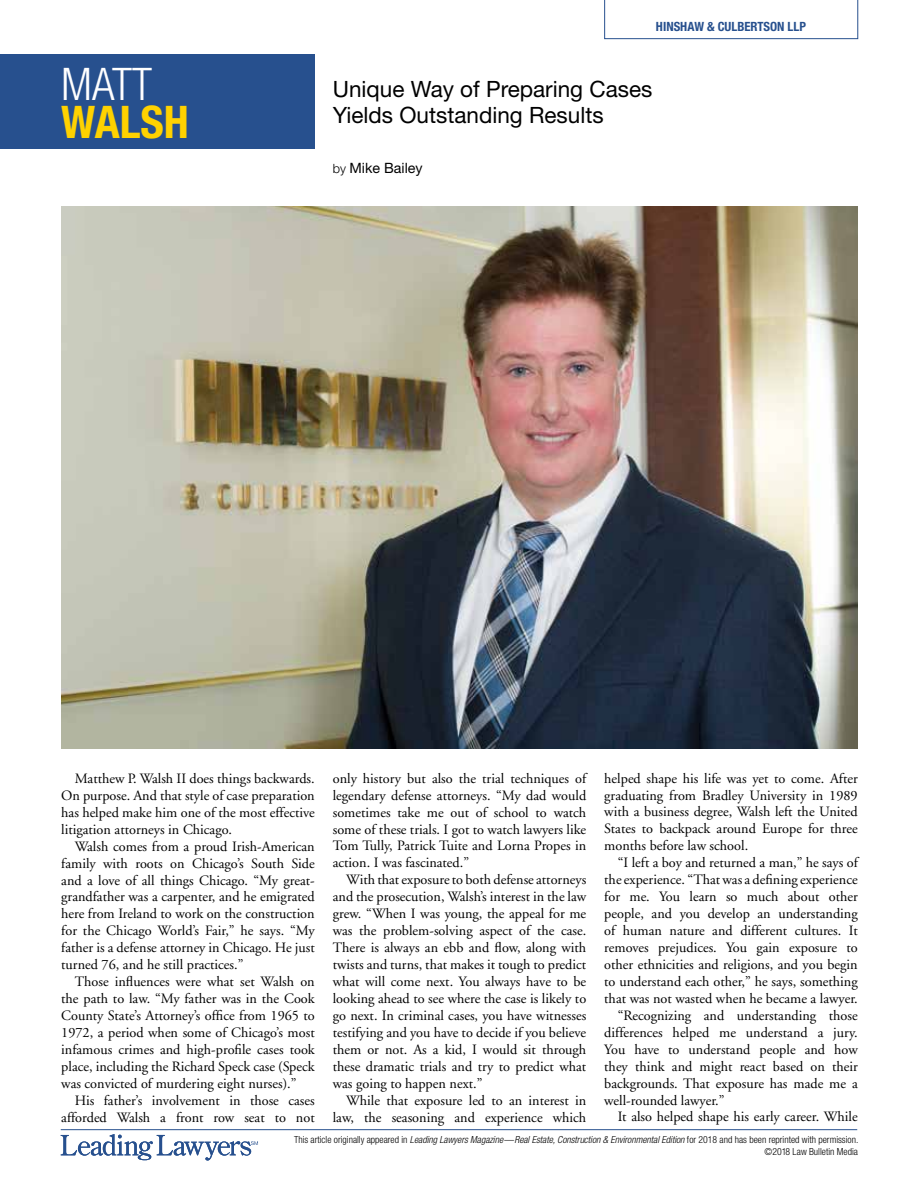
<style>
.page{position:relative;width:918px;height:1188px;background:#fff}
.page>*{position:absolute;margin:0;border:0;box-sizing:border-box;transform-origin:0 0}
.t1{font:700 condensed 45px "Helvetica Neue";color:#ffd200}
.t2{font:300 condensed 45px "Helvetica Neue";color:#fff}
.t3{font:22.5px/25.5px "Helvetica Neue";color:#000}
.t4{font:14.25px/17px "Adobe Garamond";color:#000;text-align:justify}
.t5{font:14.25px "Helvetica Neue";color:#000}
.t6{font:700 condensed 12.75px "Helvetica Neue";color:#27508e}
.t7{font:300 condensed 9.75px/11.7px "Helvetica Neue";color:#000;text-align:right}
.s1{font-weight:300;font-size:12.75px}
.s2{font-style:italic}
</style>
<div class="page">
<svg style="left:61px;top:1134px;width:197px;height:27px"></svg>
<hr style="left:61px;top:1129px;width:796px;height:1px;background:#27508e">
<svg style="left:604px;top:0;width:254px;height:39px"></svg>
<img style="left:61px;top:207px;width:797px;height:542px">
<div style="left:0;top:54px;width:315px;height:94px;background:#27508e"></div>
<h1 class="t2" style="left:61px;top:59px;width:92px">MATT</h1>
<h1 class="t1" style="left:61px;top:95px;width:129px">WALSH</h1>
<p class="t6" style="left:656px;top:18px;width:152px">HINSHAW &amp; CULBERTSON LLP</p>
<h2 class="t3" style="left:333px;top:76px;width:321px">Unique Way of Preparing Cases<br>Yields Outstanding Results</h2>
<p class="t5" style="left:333px;top:159px;width:91px"><span class="s1">by</span> Mike Bailey</p>
<p class="t4" style="left:61px;top:770px;width:255px;text-indent:13px">Matthew P. Walsh II does things backwards.<br>On purpose. And that style of case preparation has helped make him one of the most effective litigation attorneys in Chicago.</p>
<p class="t4" style="left:61px;top:838px;width:255px;text-indent:13px">Walsh comes from a proud Irish-American family with roots on Chicago’s South Side and a love of all things Chicago. “My great&shy;grandfather was a carpenter, and he emigrated here from Ireland to work on the construction for the Chicago World’s Fair,” he says. “My father is a defense attorney in Chicago. He just turned 76, and he still practices.”</p>
<p class="t4" style="left:61px;top:974px;width:255px;text-indent:13px">Those influences were what set Walsh on the path to law. “My father was in the Cook County State’s Attorney’s office from 1965 to 1972, a period when some of Chicago’s most infamous crimes and high-profile cases took place, including the Richard Speck case (Speck was convicted of murdering eight nurses).”</p>
<p class="t4" style="left:61px;top:1092px;width:255px;text-align:right">His father’s involvement in those cases afforded Walsh a front row seat to not</p>
<p class="t4" style="left:333px;top:770px;width:255px">only history but also the trial techniques of legendary defense attorneys. “My dad would sometimes take me out of school to watch some of these trials. I got to watch lawyers like Tom Tully, Patrick Tuite and Lorna Propes in action. I was fascinated.”</p>
<p class="t4" style="left:333px;top:872px;width:255px;text-indent:13px">With that exposure to both defense attorneys and the prosecution, Walsh’s interest in the law grew. “When I was young, the appeal for me was the problem-solving aspect of the case.<br>There is always an ebb and flow, along with twists and turns, that makes it tough to predict what will come next. You always have to be looking ahead to see where the case is likely to go next. In criminal cases, you have witnesses testifying and you have to decide if you believe them or not. As a kid, I would sit through these dramatic trials and try to predict what was going to happen next.”</p>
<p class="t4" style="left:333px;top:1092px;width:255px;text-align:right">While that exposure led to an interest in law, the seasoning and experience which</p>
<p class="t4" style="left:604px;top:770px;width:255px">helped shape his life was yet to come. After graduating from Bradley University in 1989 with a business degree, Walsh left the United States to backpack around Europe for three months before law school.</p>
<p class="t4" style="left:618px;top:855px;width:242px">“I left a boy and returned a man,” he says of</p>
<p class="t4" style="left:604px;top:872px;width:255px">the experience. “That was a defining experience</p>
<p class="t4" style="left:604px;top:889px;width:255px">for me. You learn so much about other</p>
<p class="t4" style="left:604px;top:906px;width:255px">people, and you develop an understanding</p>
<p class="t4" style="left:604px;top:922px;width:255px">of human nature and different cultures. It</p>
<p class="t4" style="left:604px;top:939px;width:255px">removes prejudices. You gain exposure to</p>
<p class="t4" style="left:604px;top:956px;width:255px">other ethnicities and religions, and you begin</p>
<p class="t4" style="left:604px;top:973px;width:255px">to understand each other,” he says, something</p>
<p class="t4" style="left:604px;top:990px;width:255px">that was not wasted when he became a lawyer.</p>
<p class="t4" style="left:618px;top:1007px;width:241px">“Recognizing and understanding those</p>
<p class="t4" style="left:604px;top:1024px;width:255px">differences helped me understand a jury.</p>
<p class="t4" style="left:604px;top:1041px;width:255px">You have to understand people and how</p>
<p class="t4" style="left:604px;top:1058px;width:255px">they think and might react based on their</p>
<p class="t4" style="left:604px;top:1075px;width:255px">backgrounds. That exposure has made me a</p>
<p class="t4" style="left:604px;top:1092px;width:122px">well-rounded lawyer.”</p>
<p class="t4" style="left:618px;top:1109px;width:241px">It also helped shape his early career. While</p>
<p class="t7" style="left:294px;top:1134px;width:566px">This article originally appeared in <span class="s2">Leading Lawyers Magazine—Real Estate, Construction &amp; Environmental Edition</span> for 2018 and has been reprinted with permission. ©2018 Law Bulletin Media</p>
</div>
